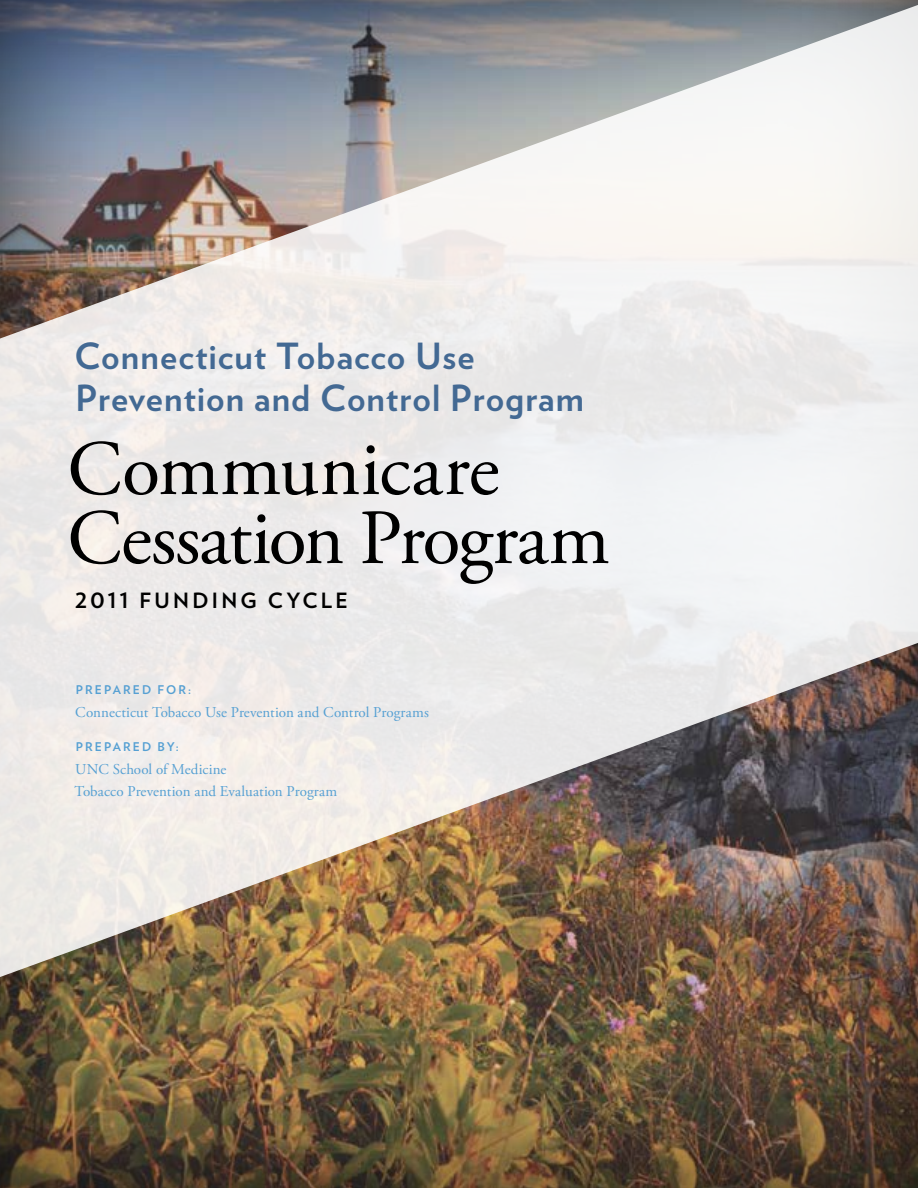
<style>
.page{position:relative;width:918px;height:1188px;background:#fff}
.page>*{position:absolute;margin:0;border:0;box-sizing:border-box;transform-origin:0 0}
.t1{font:78px/69px "Adobe Garamond Pro";letter-spacing:-.015em;color:#000}
.t2{font:700 36px/42px "Verlag";color:#436993}
.t3{font:700 21px "Verlag";letter-spacing:.155em;color:#000}
.t4{font:15px/22.5px "Adobe Garamond Pro";color:#56a0d3}
.t5{font:700 12px "Verlag";letter-spacing:.175em;color:#56a0d3}
</style>
<div class="page">
<div style="left:0;top:0;width:918px;height:1188px;background:#000;opacity:.8"></div>
<img style="left:0;top:0;width:918px;height:982px">
<h2 class="t2" style="left:75px;top:333px;width:511px">Connecticut Tobacco Use<br>Prevention and Control Program</h2>
<h1 class="t1" style="left:67px;top:437px;width:544px">Communicare<br>Cessation Program</h1>
<h3 class="t3" style="left:75px;top:584px;width:274px">2011 Funding Cycle</h3>
<p class="t5" style="left:76px;top:680px;width:117px">Prepared for:</p>
<p class="t4" style="left:75px;top:701px;width:355px">Connecticut Tobacco Use Prevention and Control Programs</p>
<p class="t5" style="left:76px;top:737px;width:105px">Prepared by:</p>
<p class="t4" style="left:75px;top:758px;width:264px">UNC School of Medicine<br>Tobacco Prevention and Evaluation Program</p>
</div>
